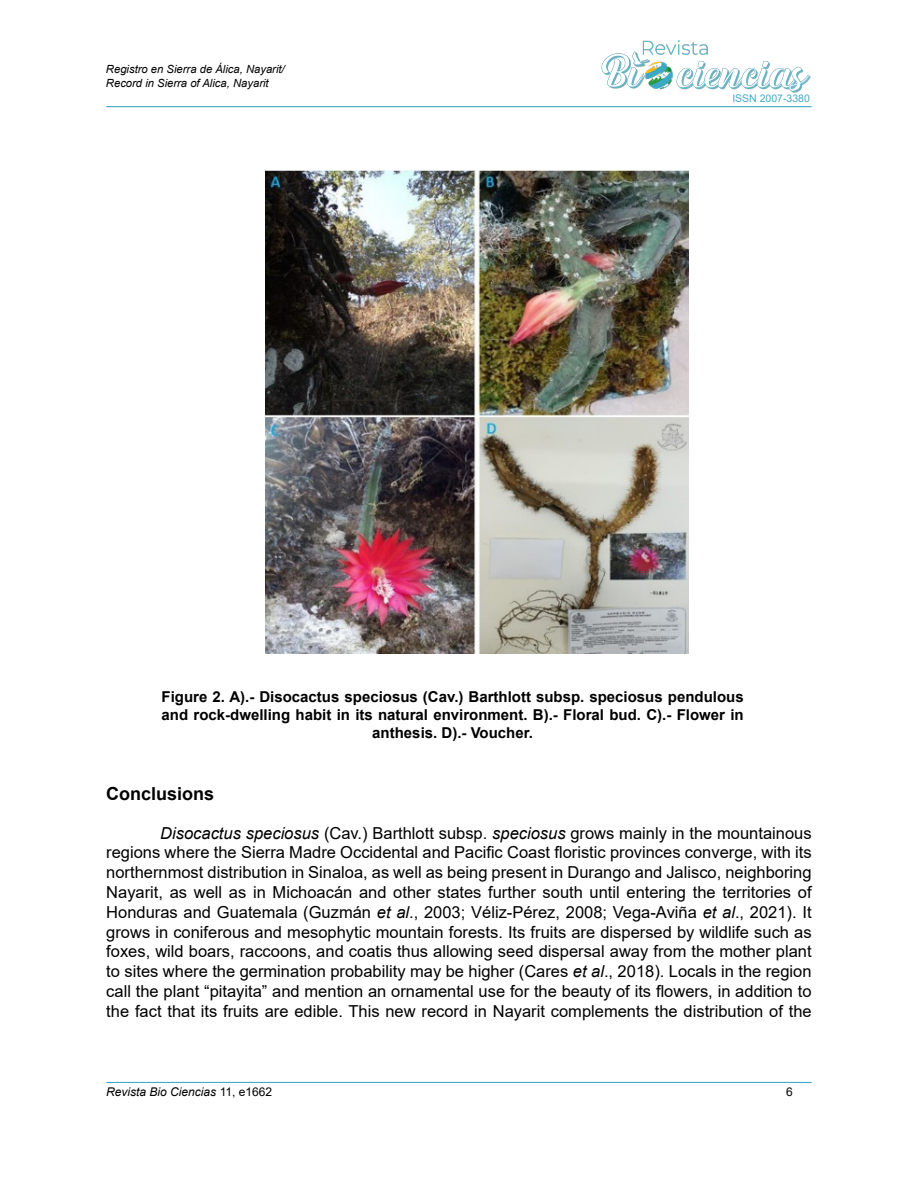
<style>
.page{position:relative;width:918px;height:1188px;background:#fff}
.page>*{position:absolute;margin:0;border:0;box-sizing:border-box;transform-origin:0 0}
.t1{font:700 18px "Arial";color:#000}
.t2{font:16.5px/19.8px "Arial";color:#000;text-align:justify}
.t3{font:700 15px/18px "Arial";color:#000;text-align:center}
.t4{font:italic 12px "Arial";color:#000}
.t5{font:12px "Arial";color:#000}
.t6{font:italic 11.25px/13.5px "Arial";color:#000}
.t7{font:10.5px "Arial";color:#44aac5}
.s1{font-style:italic}
.s2{font-style:normal}
</style>
<div class="page">
<hr style="left:106px;top:106px;width:706px;height:1px;background:#44aac5">
<hr style="left:106px;top:1082px;width:706px;height:1px;background:#44aac5">
<img style="left:601px;top:40px;width:211px;height:68px">
<img style="left:265px;top:170px;width:423px;height:484px">
<p class="t6" style="left:106px;top:62px;width:180px">Registro en Sierra de Álica, Nayarit/<br>Record in Sierra of Alica, Nayarit</p>
<p class="t7" style="left:732px;top:91px;width:79px">ISSN 2007-3380</p>
<p class="t3" style="left:162px;top:688px;width:584px">Figure 2. A).- Disocactus speciosus (Cav.) Barthlott subsp. speciosus pendulous and rock-dwelling habit in its natural environment. B).- Floral bud. C).- Flower in anthesis. D).- Voucher.</p>
<p class="t1" style="left:106px;top:780px;width:110px">Conclusions</p>
<p class="t2" style="left:106px;top:823px;width:707px;text-indent:54px"><span class="s1">Disocactus speciosus</span> (Cav.) Barthlott subsp. <span class="s1">speciosus</span> grows mainly in the mountainous regions where the Sierra Madre Occidental and Pacific Coast floristic provinces converge, with its northernmost distribution in Sinaloa, as well as being present in Durango and Jalisco, neighboring Nayarit, as well as in Michoacán and other states further south until entering the territories of Honduras and Guatemala (Guzmán <span class="s1">et al</span>., 2003; Véliz-Pérez, 2008; Vega-Aviña <span class="s1">et al</span>., 2021). It grows in coniferous and mesophytic mountain forests. Its fruits are dispersed by wildlife such as foxes, wild boars, raccoons, and coatis thus allowing seed dispersal away from the mother plant to sites where the germination probability may be higher (Cares <span class="s1">et al</span>., 2018). Locals in the region call the plant “pitayita” and mention an ornamental use for the beauty of its flowers, in addition to the fact that its fruits are edible. This new record in Nayarit complements the distribution of the</p>
<p class="t4" style="left:106px;top:1084px;width:167px">Revista Bio Ciencias <span class="s2">11, e1662</span></p>
<p class="t5" style="left:786px;top:1083px;width:8px">6</p>
</div>
